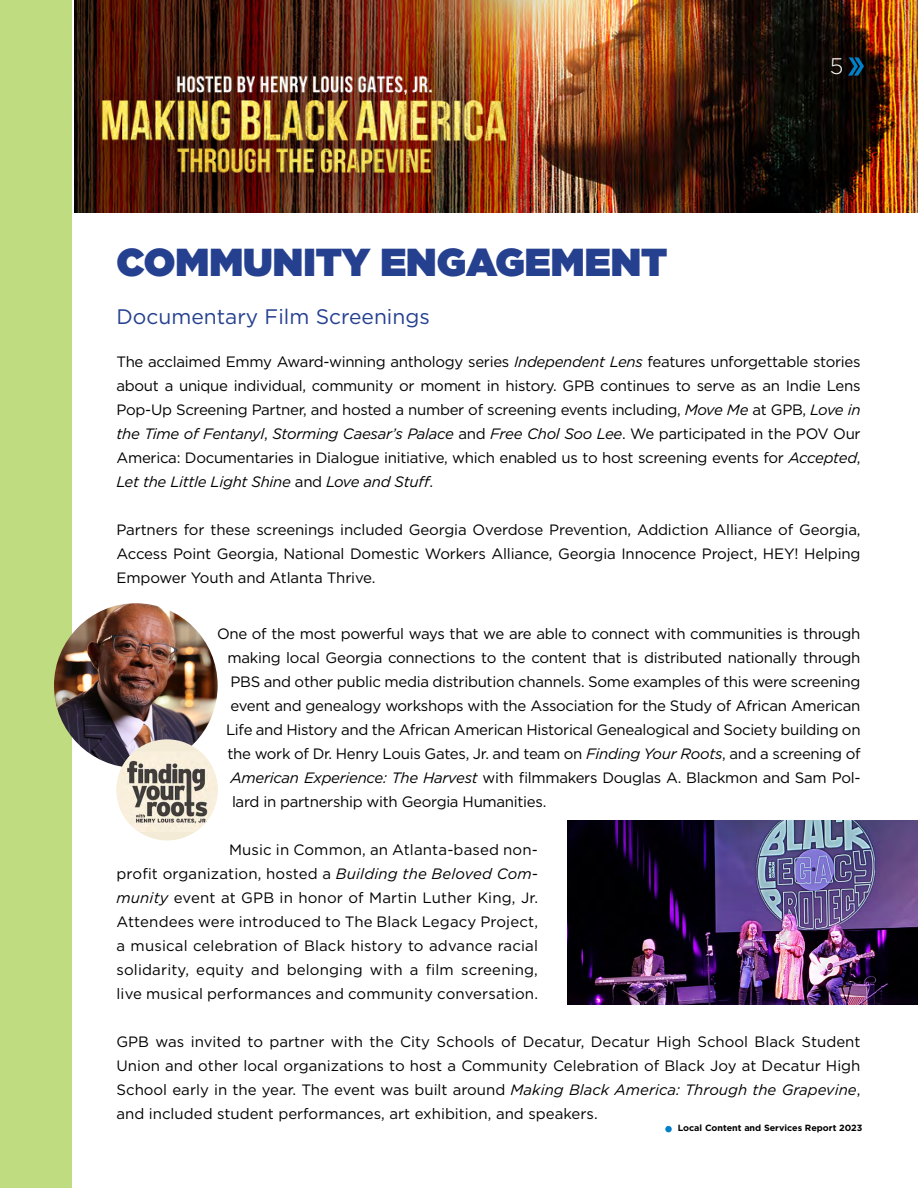
<style>
.page{position:relative;width:918px;height:1188px;background:#fff}
.page>*{position:absolute;margin:0;border:0;box-sizing:border-box;transform-origin:0 0}
.t1{font:900 39px "Gotham";color:#25408f}
.t2{font:300 22.5px "Gotham";color:#fff}
.t3{font:21px "Gotham";color:#25408f}
.t4{font:15px/24px "Gotham";letter-spacing:-.02em;color:#000;text-align:justify}
.t5{font:700 9px "Gotham";color:#000}
.s1{font-style:italic}
</style>
<div class="page">
<div style="left:0;top:0;width:72px;height:1188px;background:#bfdd80"></div>
<div style="left:665px;top:1126px;width:7px;height:6px;background:#0081c9;border-radius:50%"></div>
<img style="left:568px;top:821px;width:350px;height:183px">
<img style="left:75px;top:0;width:843px;height:213px">
<img style="left:54px;top:603px;width:164px;height:163px">
<div style="left:117px;top:739px;width:101px;height:101px;background:#f3ebd6;border-radius:50%"></div>
<img style="left:117px;top:751px;width:101px;height:81px">
<svg style="left:841px;top:57px;width:23px;height:38px"></svg>
<h1 class="t1" style="left:117px;top:234px;width:552px">COMMUNITY ENGAGEMENT</h1>
<h3 class="t3" style="left:117px;top:303px;width:315px">Documentary Film Screenings</h3>
<h2 class="t2" style="left:830px;top:52px;width:15px">5</h2>
<p class="t4" style="left:117px;top:349px;width:746px">The acclaimed Emmy Award-winning anthology series <span class="s1">Independent Lens</span> features unforgettable stories about a unique individual, community or moment in history. GPB continues to serve as an Indie Lens Pop-Up Screening Partner, and hosted a number of screening events including, <span class="s1">Move Me</span> at GPB, <span class="s1">Love in the Time of Fentanyl</span>, <span class="s1">Storming Caesar’s Palace</span> and <span class="s1">Free Chol Soo Lee</span>. We participated in the POV Our America: Documentaries in Dialogue initiative, which enabled us to host screening events for <span class="s1">Accepted</span>, <span class="s1">Let the Little Light Shine</span> and <span class="s1">Love and Stuff</span>.</p>
<p class="t4" style="left:117px;top:517px;width:746px">Partners for these screenings included Georgia Overdose Prevention, Addiction Alliance of Georgia, Access Point Georgia, National Domestic Workers Alliance, Georgia Innocence Project, HEY! Helping Empower Youth and Atlanta Thrive.</p>
<p class="t4" style="left:217px;top:621px;width:645px">One of the most powerful ways that we are able to connect with communities is through</p>
<p class="t4" style="left:228px;top:645px;width:635px">making local Georgia connections to the content that is distributed nationally through</p>
<p class="t4" style="left:231px;top:669px;width:631px">PBS and other public media distribution channels. Some examples of this were screening</p>
<p class="t4" style="left:231px;top:693px;width:632px">event and genealogy workshops with the Association for the Study of African American</p>
<p class="t4" style="left:226px;top:717px;width:636px">Life and History and the African American Historical Genealogical and Society building on</p>
<p class="t4" style="left:228px;top:741px;width:635px">the work of Dr. Henry Louis Gates, Jr. and team on <span class="s1">Finding Your Roots</span>, and a screening of</p>
<p class="t4" style="left:231px;top:765px;width:632px"><span class="s1">American Experience: The Harvest</span> with filmmakers Douglas A. Blackmon and Sam Pol-</p>
<p class="t4" style="left:232px;top:789px;width:316px">lard in partnership with Georgia Humanities.</p>
<p class="t4" style="left:117px;top:837px;width:423px;text-indent:112px">Music in Common, an Atlanta-based non&shy;profit organization, hosted a <span class="s1">Building the Beloved Com&shy;munity</span> event at GPB in honor of Martin Luther King, Jr.<br>Attendees were introduced to The Black Legacy Project, a musical celebration of Black history to advance racial solidarity, equity and belonging with a film screening, live musical performances and community conversation.</p>
<p class="t4" style="left:117px;top:1029px;width:746px">GPB was invited to partner with the City Schools of Decatur, Decatur High School Black Student Union and other local organizations to host a Community Celebration of Black Joy at Decatur High School early in the year. The event was built around <span class="s1">Making Black America: Through the Grapevine</span>, and included student performances, art exhibition, and speakers.</p>
<p class="t5" style="left:678px;top:1122px;width:186px">Local Content and Services Report 2023</p>
</div>
